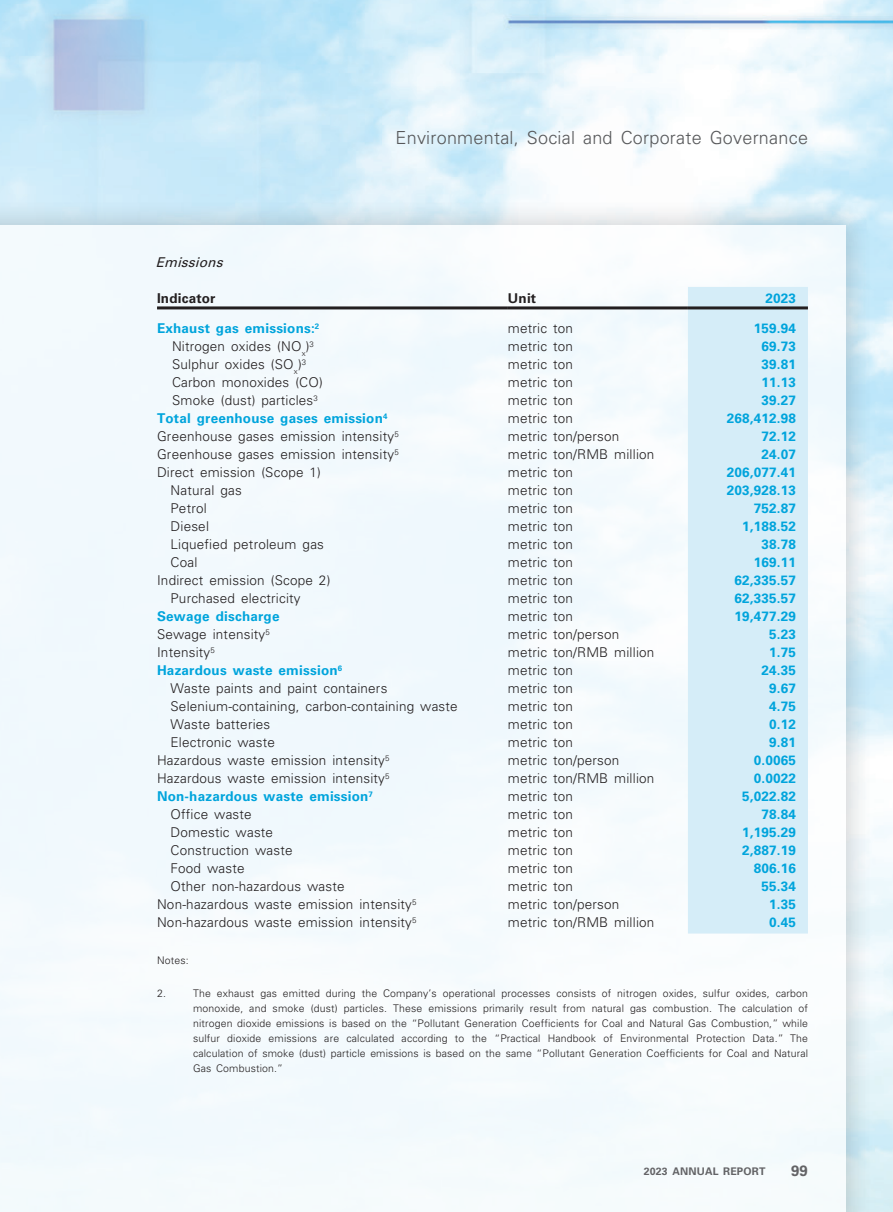
<style>
.page{position:relative;width:893px;height:1212px;background:#fff}
.page>*{position:absolute;margin:0;border:0;box-sizing:border-box;transform-origin:0 0}
.t1{font:300 18px "Univers LT Std";letter-spacing:.015em;color:#57585a}
.t2{font:700 15px "Univers LT Std";color:#636366}
._15_Table_Stub{font:300 13.5px "Univers LT Std";letter-spacing:.015em;color:#231f20}
._01_Body_Text{font:300 13.5px "Univers LT Std";letter-spacing:.015em;color:#231f20}
._01_Body_Text-2{font:700 13.5px "Univers LT Std";letter-spacing:.015em;color:#00a4dc}
._15_Table_Stub-2{font:700 13.5px "Univers LT Std";letter-spacing:.015em;color:#00a4dc}
._05_____H3{font:italic 13.5px "Univers LT Std";color:#231f20}
._15_Table_Stub-3{font:700 13.5px "Univers LT Std";letter-spacing:.015em;color:#231f20}
._01_Body_Text-3{font:700 13.5px "Univers LT Std";color:#231f20}
._02_Note_Text{font:300 10.5px/15px "Univers LT Std";letter-spacing:.015em;color:#231f20;text-align:justify}
.t3{font:700 10.5px "Univers LT Std";letter-spacing:.015em;color:#636366}
</style>
<div class="page">
<img style="left:0;top:0;width:893px;height:1212px">
<div style="left:0;top:197px;width:875px;height:1015px;background:#231f20;opacity:.25"></div>
<div style="left:0;top:225px;width:846px;height:987px;background:#f3fafd"></div>
<div style="left:688px;top:287px;width:120px;height:646px;background:#d5edf8"></div>
<hr style="left:157px;top:306px;width:351px;height:3px;background:#231f20">
<hr style="left:508px;top:306px;width:180px;height:3px;background:#231f20">
<hr style="left:688px;top:306px;width:120px;height:3px;background:#231f20">
<h1 class="t1" style="left:396px;top:126px;width:414px">Environmental, Social and Corporate Governance</h1>
<p class="_05_____H3" style="left:156px;top:254px;width:73px">Emissions</p>
<p class="_15_Table_Stub-3" style="left:157px;top:291px;width:60px">Indicator</p>
<p class="_01_Body_Text-3" style="left:508px;top:291px;width:30px">Unit</p>
<p class="_01_Body_Text-2" style="left:765px;top:291px;width:32px">2023</p>
<p class="_15_Table_Stub-2" style="left:157px;top:321px;width:164px">Exhaust gas emissions:<sup>2</sup></p>
<p class="_01_Body_Text" style="left:508px;top:320px;width:67px">metric ton</p>
<p class="_01_Body_Text-2" style="left:754px;top:321px;width:44px">159.94</p>
<p class="_15_Table_Stub" style="left:172px;top:338px;width:143px">Nitrogen oxides (NO<sub>x</sub>)<sup>3</sup></p>
<p class="_01_Body_Text" style="left:508px;top:338px;width:67px">metric ton</p>
<p class="_01_Body_Text-2" style="left:761px;top:339px;width:36px">69.73</p>
<p class="_15_Table_Stub" style="left:172px;top:356px;width:136px">Sulphur oxides (SO<sub>x</sub>)<sup>3</sup></p>
<p class="_01_Body_Text" style="left:508px;top:356px;width:67px">metric ton</p>
<p class="_01_Body_Text-2" style="left:761px;top:357px;width:36px">39.81</p>
<p class="_15_Table_Stub" style="left:172px;top:374px;width:152px">Carbon monoxides (CO)</p>
<p class="_01_Body_Text" style="left:508px;top:374px;width:67px">metric ton</p>
<p class="_01_Body_Text-2" style="left:761px;top:375px;width:36px">11.13</p>
<p class="_15_Table_Stub" style="left:172px;top:392px;width:147px">Smoke (dust) particles<sup>3</sup></p>
<p class="_01_Body_Text" style="left:508px;top:392px;width:67px">metric ton</p>
<p class="_01_Body_Text-2" style="left:761px;top:393px;width:36px">39.27</p>
<p class="_15_Table_Stub-2" style="left:157px;top:411px;width:232px">Total greenhouse gases emission<sup>4</sup></p>
<p class="_01_Body_Text" style="left:508px;top:410px;width:67px">metric ton</p>
<p class="_01_Body_Text-2" style="left:727px;top:411px;width:71px">268,412.98</p>
<p class="_15_Table_Stub" style="left:157px;top:428px;width:243px">Greenhouse gases emission intensity<sup>5</sup></p>
<p class="_01_Body_Text" style="left:508px;top:428px;width:113px">metric ton/person</p>
<p class="_01_Body_Text-2" style="left:761px;top:429px;width:36px">72.12</p>
<p class="_15_Table_Stub" style="left:157px;top:446px;width:243px">Greenhouse gases emission intensity<sup>5</sup></p>
<p class="_01_Body_Text" style="left:508px;top:446px;width:148px">metric ton/RMB million</p>
<p class="_01_Body_Text-2" style="left:761px;top:447px;width:36px">24.07</p>
<p class="_15_Table_Stub" style="left:157px;top:464px;width:165px">Direct emission (Scope 1)</p>
<p class="_01_Body_Text" style="left:508px;top:464px;width:67px">metric ton</p>
<p class="_01_Body_Text-2" style="left:727px;top:465px;width:71px">206,077.41</p>
<p class="_15_Table_Stub" style="left:171px;top:482px;width:73px">Natural gas</p>
<p class="_01_Body_Text" style="left:508px;top:482px;width:67px">metric ton</p>
<p class="_01_Body_Text-2" style="left:727px;top:483px;width:71px">203,928.13</p>
<p class="_15_Table_Stub" style="left:171px;top:500px;width:38px">Petrol</p>
<p class="_01_Body_Text" style="left:508px;top:500px;width:67px">metric ton</p>
<p class="_01_Body_Text-2" style="left:754px;top:501px;width:44px">752.87</p>
<p class="_15_Table_Stub" style="left:171px;top:518px;width:40px">Diesel</p>
<p class="_01_Body_Text" style="left:508px;top:518px;width:67px">metric ton</p>
<p class="_01_Body_Text-2" style="left:742px;top:519px;width:55px">1,188.52</p>
<p class="_15_Table_Stub" style="left:171px;top:536px;width:155px">Liquefied petroleum gas</p>
<p class="_01_Body_Text" style="left:508px;top:536px;width:67px">metric ton</p>
<p class="_01_Body_Text-2" style="left:761px;top:537px;width:36px">38.78</p>
<p class="_15_Table_Stub" style="left:171px;top:554px;width:28px">Coal</p>
<p class="_01_Body_Text" style="left:508px;top:554px;width:67px">metric ton</p>
<p class="_01_Body_Text-2" style="left:754px;top:555px;width:44px">169.11</p>
<p class="_15_Table_Stub" style="left:157px;top:572px;width:175px">Indirect emission (Scope 2)</p>
<p class="_01_Body_Text" style="left:508px;top:572px;width:67px">metric ton</p>
<p class="_01_Body_Text-2" style="left:734px;top:573px;width:63px">62,335.57</p>
<p class="_15_Table_Stub" style="left:171px;top:590px;width:132px">Purchased electricity</p>
<p class="_01_Body_Text" style="left:508px;top:590px;width:67px">metric ton</p>
<p class="_01_Body_Text-2" style="left:734px;top:591px;width:63px">62,335.57</p>
<p class="_15_Table_Stub-2" style="left:157px;top:609px;width:124px">Sewage discharge</p>
<p class="_01_Body_Text" style="left:508px;top:608px;width:67px">metric ton</p>
<p class="_01_Body_Text-2" style="left:734px;top:609px;width:63px">19,477.29</p>
<p class="_15_Table_Stub" style="left:157px;top:626px;width:114px">Sewage intensity<sup>5</sup></p>
<p class="_01_Body_Text" style="left:508px;top:626px;width:113px">metric ton/person</p>
<p class="_01_Body_Text-2" style="left:769px;top:627px;width:28px">5.23</p>
<p class="_15_Table_Stub" style="left:157px;top:644px;width:59px">Intensity<sup>5</sup></p>
<p class="_01_Body_Text" style="left:508px;top:644px;width:148px">metric ton/RMB million</p>
<p class="_01_Body_Text-2" style="left:769px;top:645px;width:28px">1.75</p>
<p class="_15_Table_Stub-2" style="left:157px;top:663px;width:187px">Hazardous waste emission<sup>6</sup></p>
<p class="_01_Body_Text" style="left:508px;top:662px;width:67px">metric ton</p>
<p class="_01_Body_Text-2" style="left:761px;top:663px;width:36px">24.35</p>
<p class="_15_Table_Stub" style="left:171px;top:680px;width:218px">Waste paints and paint containers</p>
<p class="_01_Body_Text" style="left:508px;top:680px;width:67px">metric ton</p>
<p class="_01_Body_Text-2" style="left:769px;top:681px;width:28px">9.67</p>
<p class="_15_Table_Stub" style="left:171px;top:698px;width:289px">Selenium-containing, carbon-containing waste</p>
<p class="_01_Body_Text" style="left:508px;top:698px;width:67px">metric ton</p>
<p class="_01_Body_Text-2" style="left:769px;top:699px;width:28px">4.75</p>
<p class="_15_Table_Stub" style="left:171px;top:716px;width:101px">Waste batteries</p>
<p class="_01_Body_Text" style="left:508px;top:716px;width:67px">metric ton</p>
<p class="_01_Body_Text-2" style="left:769px;top:717px;width:28px">0.12</p>
<p class="_15_Table_Stub" style="left:171px;top:734px;width:106px">Electronic waste</p>
<p class="_01_Body_Text" style="left:508px;top:734px;width:67px">metric ton</p>
<p class="_01_Body_Text-2" style="left:769px;top:735px;width:28px">9.81</p>
<p class="_15_Table_Stub" style="left:157px;top:752px;width:234px">Hazardous waste emission intensity<sup>5</sup></p>
<p class="_01_Body_Text" style="left:508px;top:752px;width:113px">metric ton/person</p>
<p class="_01_Body_Text-2" style="left:754px;top:753px;width:44px">0.0065</p>
<p class="_15_Table_Stub" style="left:157px;top:770px;width:234px">Hazardous waste emission intensity<sup>5</sup></p>
<p class="_01_Body_Text" style="left:508px;top:770px;width:148px">metric ton/RMB million</p>
<p class="_01_Body_Text-2" style="left:754px;top:771px;width:44px">0.0022</p>
<p class="_15_Table_Stub-2" style="left:157px;top:789px;width:217px">Non-hazardous waste emission<sup>7</sup></p>
<p class="_01_Body_Text" style="left:508px;top:788px;width:67px">metric ton</p>
<p class="_01_Body_Text-2" style="left:742px;top:789px;width:55px">5,022.82</p>
<p class="_15_Table_Stub" style="left:171px;top:806px;width:83px">Office waste</p>
<p class="_01_Body_Text" style="left:508px;top:806px;width:67px">metric ton</p>
<p class="_01_Body_Text-2" style="left:761px;top:807px;width:36px">78.84</p>
<p class="_15_Table_Stub" style="left:171px;top:824px;width:104px">Domestic waste</p>
<p class="_01_Body_Text" style="left:508px;top:824px;width:67px">metric ton</p>
<p class="_01_Body_Text-2" style="left:742px;top:825px;width:55px">1,195.29</p>
<p class="_15_Table_Stub" style="left:171px;top:842px;width:124px">Construction waste</p>
<p class="_01_Body_Text" style="left:508px;top:842px;width:67px">metric ton</p>
<p class="_01_Body_Text-2" style="left:742px;top:843px;width:55px">2,887.19</p>
<p class="_15_Table_Stub" style="left:171px;top:860px;width:76px">Food waste</p>
<p class="_01_Body_Text" style="left:508px;top:860px;width:67px">metric ton</p>
<p class="_01_Body_Text-2" style="left:754px;top:861px;width:44px">806.16</p>
<p class="_15_Table_Stub" style="left:171px;top:878px;width:176px">Other non-hazardous waste</p>
<p class="_01_Body_Text" style="left:508px;top:878px;width:67px">metric ton</p>
<p class="_01_Body_Text-2" style="left:761px;top:879px;width:36px">55.34</p>
<p class="_15_Table_Stub" style="left:157px;top:896px;width:261px">Non-hazardous waste emission intensity<sup>5</sup></p>
<p class="_01_Body_Text" style="left:508px;top:896px;width:113px">metric ton/person</p>
<p class="_01_Body_Text-2" style="left:769px;top:897px;width:28px">1.35</p>
<p class="_15_Table_Stub" style="left:157px;top:914px;width:261px">Non-hazardous waste emission intensity<sup>5</sup></p>
<p class="_01_Body_Text" style="left:508px;top:914px;width:148px">metric ton/RMB million</p>
<p class="_01_Body_Text-2" style="left:769px;top:915px;width:28px">0.45</p>
<p class="_02_Note_Text" style="left:157px;top:953px;width:33px">Notes:</p>
<p class="_02_Note_Text" style="left:157px;top:986px;width:10px">2.</p>
<p class="_02_Note_Text" style="left:193px;top:986px;width:617px">The exhaust gas emitted during the Company’s operational processes consists of nitrogen oxides, sulfur oxides, carbon monoxide, and smoke (dust) particles. These emissions primarily result from natural gas combustion. The calculation of nitrogen dioxide emissions is based on the “Pollutant Generation Coefficients for Coal and Natural Gas Combustion,” while sulfur dioxide emissions are calculated according to the “Practical Handbook of Environmental Protection Data.” The calculation of smoke (dust) particle emissions is based on the same “Pollutant Generation Coefficients for Coal and Natural Gas Combustion.”</p>
<p class="t3" style="left:644px;top:1165px;width:123px">2023 ANNUAL REPORT</p>
<p class="t2" style="left:791px;top:1162px;width:18px">99</p>
</div>
